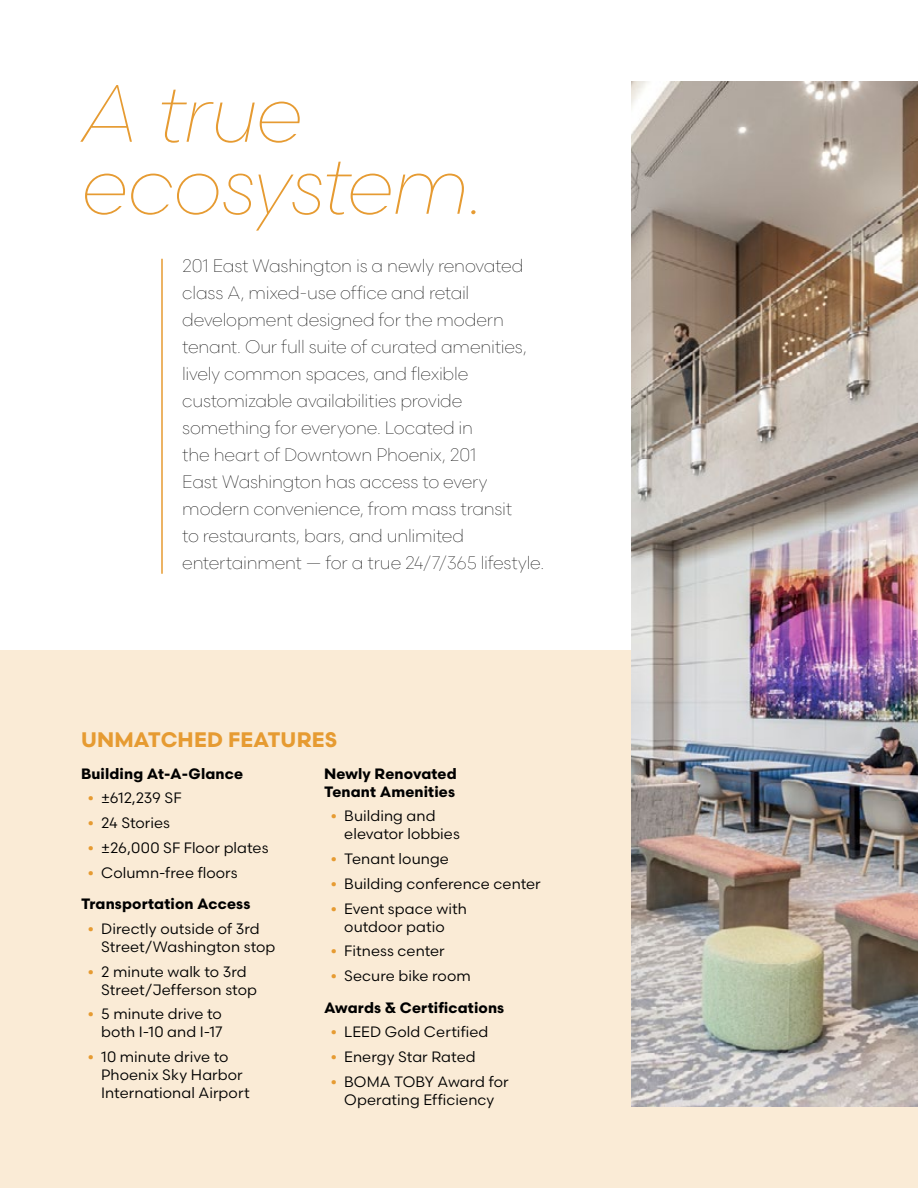
<style>
.page{position:relative;width:918px;height:1188px;background:#fff}
.page>*{position:absolute;margin:0;border:0;box-sizing:border-box;transform-origin:0 0}
.t1{font:italic 300 81px/72px "Scandia";letter-spacing:-.025em;color:#e69b32}
.t2{font:700 21px "Scandia";letter-spacing:.005em;color:#e69b32}
.t3{font:300 18px/27px "Scandia";letter-spacing:-.015em;color:#000}
.t4{font:15px/18px "Scandia";letter-spacing:.005em;color:#000}
.t5{font:700 15px/31.5px "Scandia";letter-spacing:.01em;color:#000}
.s1{font-weight:700;color:#e69b32}
.s2{color:#e69b32}
.s3{font-weight:400}
</style>
<div class="page">
<hr style="left:161px;top:259px;width:2px;height:315px;background:#e69b32">
<div style="left:0;top:650px;width:918px;height:538px;background:#faebd6"></div>
<img style="left:632px;top:81px;width:286px;height:1026px">
<h1 class="t1" style="left:81px;top:77px;width:406px">A true ecosystem.</h1>
<p class="t3" style="left:182px;top:252px;width:364px">201 East Washington is a newly renovated class A, mixed-use office and retail development designed for the modern tenant. Our full suite of curated amenities, lively common spaces, and flexible customizable availabilities provide something for everyone. Located in<br>the heart of Downtown Phoenix, 201<br>East Washington has access to every modern convenience, from mass transit<br>to restaurants, bars, and unlimited entertainment — for a true 24/7/365 lifestyle.</p>
<p class="t2" style="left:81px;top:726px;width:258px">UNMATCHED FEATURES</p>
<p class="t5" style="left:81px;top:757px;width:164px">Building At-A-Glance</p>
<p class="t4" style="left:88px;top:789px;width:95px"><span class="s1">•</span> ±612,239 SF</p>
<p class="t4" style="left:88px;top:814px;width:84px"><span class="s1">•</span> 24 Stories</p>
<p class="t4" style="left:88px;top:838px;width:182px"><span class="s1">•</span> ±26,000 SF Floor plates</p>
<p class="t5" style="left:81px;top:856px;width:171px;text-align:center"><span class="s2">•</span> <span class="s3">Column-free floors<br></span>Transportation Access</p>
<p class="t4" style="left:101px;top:919px;width:176px;text-indent:-14px"><span class="s1">•</span> Directly outside of 3rd<br>Street/Washington stop</p>
<p class="t4" style="left:101px;top:962px;width:157px;text-indent:-14px"><span class="s1">•</span> 2 minute walk to 3rd<br>Street/Jefferson stop</p>
<p class="t4" style="left:88px;top:1005px;width:136px;text-align:right"><span class="s1">•</span> 5 minute drive to both I-10 and I-17</p>
<p class="t4" style="left:101px;top:1048px;width:150px;text-indent:-14px"><span class="s1">•</span> 10 minute drive to<br>Phoenix Sky Harbor<br>International Airport</p>
<p class="t5" style="left:324px;top:764px;width:134px;line-height:18px">Newly Renovated<br>Tenant Amenities</p>
<p class="t4" style="left:344px;top:807px;width:117px;text-indent:-14px"><span class="s1">•</span> Building and elevator lobbies</p>
<p class="t4" style="left:331px;top:850px;width:120px"><span class="s1">•</span> Tenant lounge</p>
<p class="t4" style="left:331px;top:874px;width:212px"><span class="s1">•</span> Building conference center</p>
<p class="t4" style="left:331px;top:899px;width:138px;text-align:center"><span class="s1">•</span> Event space with outdoor patio</p>
<p class="t4" style="left:331px;top:942px;width:116px"><span class="s1">•</span> Fitness center</p>
<p class="t5" style="left:324px;top:960px;width:182px;text-indent:7px"><span class="s2">•</span> <span class="s3">Secure bike room<br></span>Awards &amp; Certifications</p>
<p class="t4" style="left:331px;top:1023px;width:159px"><span class="s1">•</span> LEED Gold Certified</p>
<p class="t4" style="left:331px;top:1048px;width:146px"><span class="s1">•</span> Energy Star Rated</p>
<p class="t4" style="left:331px;top:1072px;width:179px;text-align:center"><span class="s1">•</span> BOMA TOBY Award for<br>Operating Efficiency</p>
</div>
